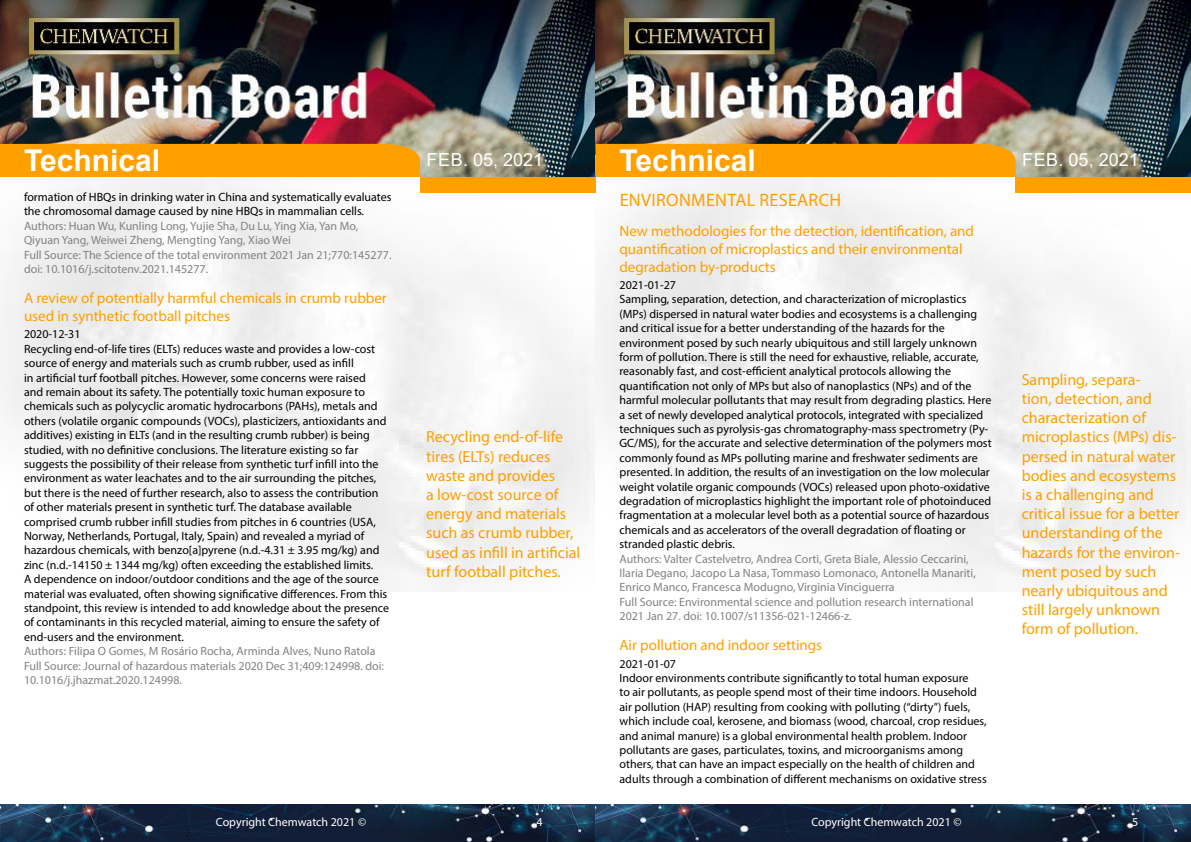
<style>
.page{position:relative;width:1191px;height:842px;background:#fff}
.page>*{position:absolute;margin:0;border:0;box-sizing:border-box;transform-origin:0 0}
.t1{font:700 30px "Arial";color:#fff}
.t2{font:18px "Arial";color:#fff}
.t3{font:18px "Myriad Pro";letter-spacing:.02em;color:#ff9f00}
.t4{font:16px/19.2px "Myriad Pro";color:#ff9f00}
.t5{font:15px/18px "Myriad Pro";color:#ff9f00}
.t6{font:12px/14.4px "Myriad Pro";color:#000}
.t7{font:12px/14.4px "Myriad Pro";color:#808285}
.t8{font:12px "Myriad Pro";color:#fff}
</style>
<div class="page">
<img style="left:0;top:0;width:1191px;height:592px">
<div style="left:420px;top:177px;width:175px;height:15px;background:#ff9f00"></div>
<div style="left:1015px;top:177px;width:176px;height:15px;background:#ff9f00"></div>
<div style="left:0;top:144px;width:420px;height:33px;background:#ff9f00"></div>
<div style="left:595px;top:144px;width:420px;height:33px;background:#ff9f00"></div>
<img style="left:0;top:804px;width:1191px;height:38px">
<h1 class="t1" style="left:24px;top:139px;width:138px">Technical</h1>
<h1 class="t1" style="left:619px;top:139px;width:138px">Technical</h1>
<p class="t6" style="left:24px;top:190px;width:369px">formation of HBQs in drinking water in China and systematically evaluates the chromosomal damage caused by nine HBQs in mammalian cells.</p>
<p class="t7" style="left:24px;top:218px;width:369px">Authors: Huan Wu, Kunling Long, Yujie Sha, Du Lu, Ying Xia, Yan Mo, Qiyuan Yang, Weiwei Zheng, Mengting Yang, Xiao Wei<br>Full Source: The Science of the total environment 2021 Jan 21;770:145277. doi: 10.1016/j.scitotenv.2021.145277.</p>
<p class="t5" style="left:24px;top:289px;width:364px">A review of potentially harmful chemicals in crumb rubber used in synthetic football pitches</p>
<p class="t6" style="left:24px;top:327px;width:366px">2020-12-31<br>Recycling end-of-life tires (ELTs) reduces waste and provides a low-cost source of energy and materials such as crumb rubber, used as infill<br>in artificial turf football pitches. However, some concerns were raised<br>and remain about its safety. The potentially toxic human exposure to chemicals such as polycyclic aromatic hydrocarbons (PAHs), metals and others (volatile organic compounds (VOCs), plasticizers, antioxidants and additives) existing in ELTs (and in the resulting crumb rubber) is being studied, with no definitive conclusions. The literature existing so far suggests the possibility of their release from synthetic turf infill into the environment as water leachates and to the air surrounding the pitches, but there is the need of further research, also to assess the contribution of other materials present in synthetic turf. The database available comprised crumb rubber infill studies from pitches in 6 countries (USA, Norway, Netherlands, Portugal, Italy, Spain) and revealed a myriad of hazardous chemicals, with benzo[a]pyrene (n.d.-4.31 ± 3.95 mg/kg) and zinc (n.d.-14150 ± 1344 mg/kg) often exceeding the established limits.<br>A dependence on indoor/outdoor conditions and the age of the source material was evaluated, often showing significative differences. From this standpoint, this review is intended to add knowledge about the presence of contaminants in this recycled material, aiming to ensure the safety of end-users and the environment.</p>
<p class="t7" style="left:24px;top:644px;width:361px">Authors: Filipa O Gomes, M Rosário Rocha, Arminda Alves, Nuno Ratola<br>Full Source: Journal of hazardous materials 2020 Dec 31;409:124998. doi:<br>10.1016/j.jhazmat.2020.124998.</p>
<h2 class="t2" style="left:426px;top:148px;width:118px">Feb. 05, 2021</h2>
<h2 class="t2" style="left:1022px;top:148px;width:118px">Feb. 05, 2021</h2>
<h2 class="t3" style="left:619px;top:188px;width:223px">ENVIRONMENTAL RESEARCH</h2>
<p class="t5" style="left:619px;top:221px;width:356px">New methodologies for the detection, identification, and quantification of microplastics and their environmental degradation by-products</p>
<p class="t6" style="left:619px;top:277px;width:374px">2021-01-27<br>Sampling, separation, detection, and characterization of microplastics (MPs) dispersed in natural water bodies and ecosystems is a challenging and critical issue for a better understanding of the hazards for the environment posed by such nearly ubiquitous and still largely unknown form of pollution. There is still the need for exhaustive, reliable, accurate, reasonably fast, and cost-efficient analytical protocols allowing the quantification not only of MPs but also of nanoplastics (NPs) and of the harmful molecular pollutants that may result from degrading plastics. Here a set of newly developed analytical protocols, integrated with specialized techniques such as pyrolysis-gas chromatography-mass spectrometry (Py-GC/MS), for the accurate and selective determination of the polymers most commonly found as MPs polluting marine and freshwater sediments are presented. In addition, the results of an investigation on the low molecular weight volatile organic compounds (VOCs) released upon photo-oxidative degradation of microplastics highlight the important role of photoinduced fragmentation at a molecular level both as a potential source of hazardous chemicals and as accelerators of the overall degradation of floating or stranded plastic debris.</p>
<p class="t7" style="left:619px;top:551px;width:358px">Authors: Valter Castelvetro, Andrea Corti, Greta Biale, Alessio Ceccarini, Ilaria Degano, Jacopo La Nasa, Tommaso Lomonaco, Antonella Manariti, Enrico Manco, Francesca Modugno, Virginia Vinciguerra<br>Full Source: Environmental science and pollution research international 2021 Jan 27. doi: 10.1007/s11356-021-12466-z.</p>
<p class="t5" style="left:619px;top:636px;width:204px">Air pollution and indoor settings</p>
<p class="t6" style="left:619px;top:656px;width:369px">2021-01-07<br>Indoor environments contribute significantly to total human exposure<br>to air pollutants, as people spend most of their time indoors. Household air pollution (HAP) resulting from cooking with polluting (“dirty”) fuels, which include coal, kerosene, and biomass (wood, charcoal, crop residues, and animal manure) is a global environmental health problem. Indoor pollutants are gases, particulates, toxins, and microorganisms among others, that can have an impact especially on the health of children and adults through a combination of different mechanisms on oxidative stress</p>
<p class="t4" style="left:1021px;top:369px;width:160px">Sampling, separa-<br>tion, detection, and characterization of microplastics (MPs) dis&shy;persed in natural water bodies and ecosystems is a challenging and critical issue for a better understanding of the hazards for the environ&shy;ment posed by such nearly ubiquitous and still largely unknown form of pollution.</p>
<h3 class="t4" style="left:426px;top:427px;width:156px">Recycling end-of-life tires (ELTs) reduces waste and provides<br>a low-cost source of energy and materials such as crumb rubber, used as infill in artificial turf football pitches.</h3>
<p class="t8" style="left:216px;top:815px;width:152px">Copyright Chemwatch 2021 ©</p>
<p class="t8" style="left:536px;top:815px;width:8px">4</p>
<p class="t8" style="left:811px;top:815px;width:152px">Copyright Chemwatch 2021 ©</p>
<p class="t8" style="left:1132px;top:815px;width:8px">5</p>
</div>
